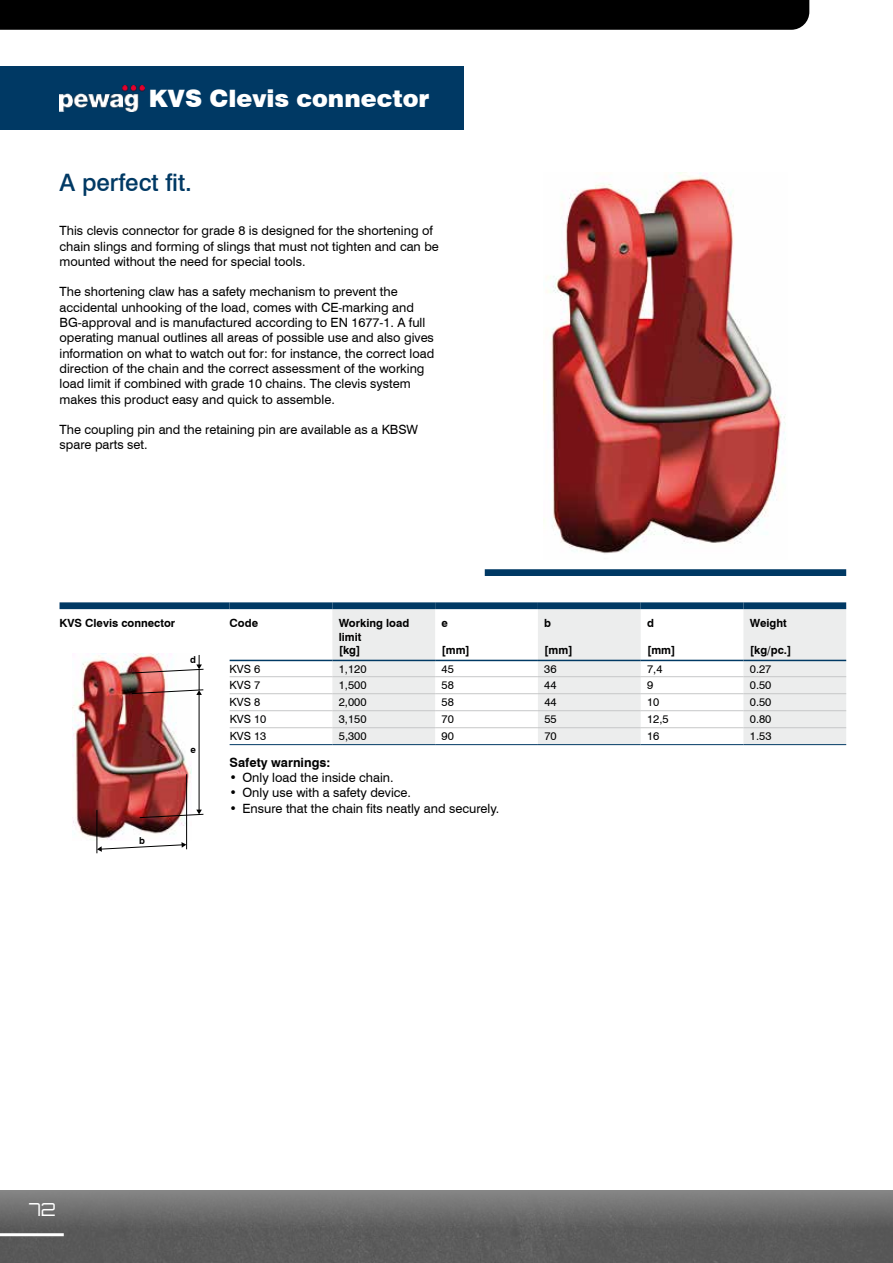
<style>
.page{position:relative;width:893px;height:1263px;background:#fff}
.page>*{position:absolute;margin:0;border:0;box-sizing:border-box;transform-origin:0 0}
.t1{font:900 24px "Swiss 721 BT";color:#fff}
.t2{font:500 24px "Swiss 721 BT";color:#003964}
.t3{font:300 18px "Orbitron";color:#fff}
.t4{font:12.75px/15.3px "Swiss 721 BT";color:#000}
.t5{font:700 12.75px "Swiss 721 BT";color:#000}
.t6{font:11.25px "Swiss 721 BT";color:#000}
.t7{font:700 11.25px/13.5px "Swiss 721 BT";color:#000}
.t8{font:800 10.5px "Swiss 721 BT";color:#fff}
.t9{font:700 9.6px "Swiss 721 BT";color:#000}
</style>
<div class="page">
<div style="left:0;top:1190px;width:893px;height:73px;background:linear-gradient(to bottom,#7d7d7d,#505050)"></div>
<div style="left:0;top:0;width:809px;height:30px;background:#000"></div>
<hr style="left:0;top:1233px;width:64px;height:3px;background:#fff">
<div style="left:0;top:67px;width:463px;height:63px;background:#003964"></div>
<img style="left:60px;top:86px;width:84px;height:26px">
<img style="left:544px;top:173px;width:242px;height:381px">
<div style="left:485px;top:569px;width:361px;height:7px;background:#003964"></div>
<svg style="left:332px;top:609px;width:514px;height:135px;fill:#eceded"></svg>
<div style="left:230px;top:602px;width:102px;height:7px;background:#003964"></div>
<hr style="left:230px;top:660px;width:102px;height:1px;background:#003964">
<div style="left:332px;top:602px;width:103px;height:7px;background:#003964"></div>
<hr style="left:332px;top:660px;width:103px;height:1px;background:#003964">
<div style="left:435px;top:602px;width:103px;height:7px;background:#003964"></div>
<hr style="left:435px;top:660px;width:103px;height:1px;background:#003964">
<div style="left:538px;top:602px;width:103px;height:7px;background:#003964"></div>
<hr style="left:538px;top:660px;width:103px;height:1px;background:#003964">
<div style="left:641px;top:602px;width:102px;height:7px;background:#003964"></div>
<hr style="left:641px;top:660px;width:102px;height:1px;background:#003964">
<div style="left:743px;top:602px;width:103px;height:7px;background:#003964"></div>
<hr style="left:743px;top:660px;width:103px;height:1px;background:#003964">
<hr style="left:230px;top:744px;width:102px;height:1px;background:#003964">
<hr style="left:332px;top:744px;width:103px;height:1px;background:#003964">
<hr style="left:435px;top:744px;width:103px;height:1px;background:#003964">
<hr style="left:538px;top:744px;width:103px;height:1px;background:#003964">
<hr style="left:641px;top:744px;width:102px;height:1px;background:#003964">
<hr style="left:743px;top:744px;width:103px;height:1px;background:#003964">
<hr style="left:230px;top:676px;width:102px;height:1px;background:#c6c7c8">
<hr style="left:332px;top:676px;width:103px;height:1px;background:#c6c7c8">
<hr style="left:435px;top:676px;width:103px;height:1px;background:#c6c7c8">
<hr style="left:538px;top:676px;width:103px;height:1px;background:#c6c7c8">
<hr style="left:641px;top:676px;width:102px;height:1px;background:#c6c7c8">
<hr style="left:743px;top:676px;width:103px;height:1px;background:#c6c7c8">
<hr style="left:230px;top:693px;width:102px;height:1px;background:#c6c7c8">
<hr style="left:332px;top:693px;width:103px;height:1px;background:#c6c7c8">
<hr style="left:435px;top:693px;width:103px;height:1px;background:#c6c7c8">
<hr style="left:538px;top:693px;width:103px;height:1px;background:#c6c7c8">
<hr style="left:641px;top:693px;width:102px;height:1px;background:#c6c7c8">
<hr style="left:743px;top:693px;width:103px;height:1px;background:#c6c7c8">
<hr style="left:230px;top:710px;width:102px;height:1px;background:#c6c7c8">
<hr style="left:332px;top:710px;width:103px;height:1px;background:#c6c7c8">
<hr style="left:435px;top:710px;width:103px;height:1px;background:#c6c7c8">
<hr style="left:538px;top:710px;width:103px;height:1px;background:#c6c7c8">
<hr style="left:641px;top:710px;width:102px;height:1px;background:#c6c7c8">
<hr style="left:743px;top:710px;width:103px;height:1px;background:#c6c7c8">
<hr style="left:230px;top:727px;width:102px;height:1px;background:#c6c7c8">
<hr style="left:332px;top:727px;width:103px;height:1px;background:#c6c7c8">
<hr style="left:435px;top:727px;width:103px;height:1px;background:#c6c7c8">
<hr style="left:538px;top:727px;width:103px;height:1px;background:#c6c7c8">
<hr style="left:641px;top:727px;width:102px;height:1px;background:#c6c7c8">
<hr style="left:743px;top:727px;width:103px;height:1px;background:#c6c7c8">
<div style="left:60px;top:602px;width:170px;height:7px;background:#003964"></div>
<img style="left:73px;top:653px;width:118px;height:188px">
<hr style="left:199px;top:694px;width:1px;height:116px;background:#000">
<svg style="left:139px;top:810px;width:65px;height:8px"></svg>
<img style="left:131px;top:655px;width:73px;height:40px">
<hr style="left:186px;top:774px;width:1px;height:75px;background:#000">
<svg style="left:98px;top:842px;width:88px;height:10px"></svg>
<hr style="left:97px;top:810px;width:1px;height:43px;background:#000">
<h1 class="t1" style="left:149px;top:84px;width:282px">KVS Clevis connector</h1>
<h1 class="t2" style="left:60px;top:168px;width:134px">A perfect fit.</h1>
<p class="t4" style="left:60px;top:223px;width:381px">This clevis connector for grade 8 is designed for the shortening of chain slings and forming of slings that must not tighten and can be mounted without the need for special tools.</p>
<p class="t4" style="left:60px;top:284px;width:376px">The shortening claw has a safety mechanism to prevent the accidental unhooking of the load, comes with CE-marking and BG-approval and is manufactured according to EN 1677-1. A full operating manual outlines all areas of possible use and also gives information on what to watch out for: for instance, the correct load direction of the chain and the correct assessment of the working load limit if combined with grade 10 chains. The clevis system makes this product easy and quick to assemble.</p>
<p class="t4" style="left:60px;top:422px;width:360px">The coupling pin and the retaining pin are available as a KBSW spare parts set.</p>
<p class="t7" style="left:60px;top:616px;width:117px">KVS Clevis connector</p>
<p class="t9" style="left:190px;top:654px;width:7px">d</p>
<p class="t9" style="left:139px;top:835px;width:7px">b</p>
<p class="t9" style="left:191px;top:743px;width:7px">e</p>
<p class="t7" style="left:230px;top:616px;width:30px">Code</p>
<p class="t7" style="left:339px;top:616px;width:72px">Working load limit<br>[kg]</p>
<p class="t7" style="left:441px;top:616px;width:8px">e</p>
<p class="t7" style="left:441px;top:643px;width:30px">[mm]</p>
<p class="t7" style="left:544px;top:616px;width:8px">b</p>
<p class="t7" style="left:544px;top:643px;width:30px">[mm]</p>
<p class="t7" style="left:647px;top:616px;width:8px">d</p>
<p class="t7" style="left:647px;top:643px;width:30px">[mm]</p>
<p class="t7" style="left:750px;top:616px;width:38px">Weight</p>
<p class="t7" style="left:750px;top:643px;width:43px">[kg/pc.]</p>
<p class="t6" style="left:230px;top:662px;width:32px">KVS 6</p>
<p class="t6" style="left:339px;top:662px;width:29px">1,120</p>
<p class="t6" style="left:442px;top:662px;width:14px">45</p>
<p class="t6" style="left:544px;top:662px;width:14px">36</p>
<p class="t6" style="left:647px;top:662px;width:17px">7,4</p>
<p class="t6" style="left:750px;top:662px;width:23px">0.27</p>
<p class="t6" style="left:230px;top:678px;width:32px">KVS 7</p>
<p class="t6" style="left:339px;top:678px;width:29px">1,500</p>
<p class="t6" style="left:442px;top:678px;width:14px">58</p>
<p class="t6" style="left:544px;top:678px;width:14px">44</p>
<p class="t6" style="left:647px;top:678px;width:8px">9</p>
<p class="t6" style="left:750px;top:678px;width:23px">0.50</p>
<p class="t6" style="left:230px;top:695px;width:32px">KVS 8</p>
<p class="t6" style="left:339px;top:695px;width:29px">2,000</p>
<p class="t6" style="left:442px;top:695px;width:14px">58</p>
<p class="t6" style="left:544px;top:695px;width:14px">44</p>
<p class="t6" style="left:647px;top:695px;width:14px">10</p>
<p class="t6" style="left:750px;top:695px;width:23px">0.50</p>
<p class="t6" style="left:230px;top:712px;width:38px">KVS 10</p>
<p class="t6" style="left:339px;top:712px;width:29px">3,150</p>
<p class="t6" style="left:442px;top:712px;width:14px">70</p>
<p class="t6" style="left:544px;top:712px;width:14px">55</p>
<p class="t6" style="left:647px;top:712px;width:23px">12,5</p>
<p class="t6" style="left:750px;top:712px;width:23px">0.80</p>
<p class="t6" style="left:230px;top:729px;width:38px">KVS 13</p>
<p class="t6" style="left:339px;top:729px;width:29px">5,300</p>
<p class="t6" style="left:442px;top:729px;width:14px">90</p>
<p class="t6" style="left:544px;top:729px;width:14px">70</p>
<p class="t6" style="left:647px;top:729px;width:14px">16</p>
<p class="t6" style="left:750px;top:729px;width:23px">1.53</p>
<p class="t5" style="left:230px;top:754px;width:102px">Safety warnings:</p>
<p class="t4" style="left:230px;top:770px;width:166px">• Only load the inside chain.</p>
<p class="t4" style="left:230px;top:785px;width:183px">• Only use with a safety device.</p>
<p class="t4" style="left:230px;top:800px;width:271px">• Ensure that the chain fits neatly and securely.</p>
<p class="t8" style="left:43px;top:1198px;width:14px">84</p>
<h2 class="t3" style="left:29px;top:1198px;width:28px">72</h2>
</div>
